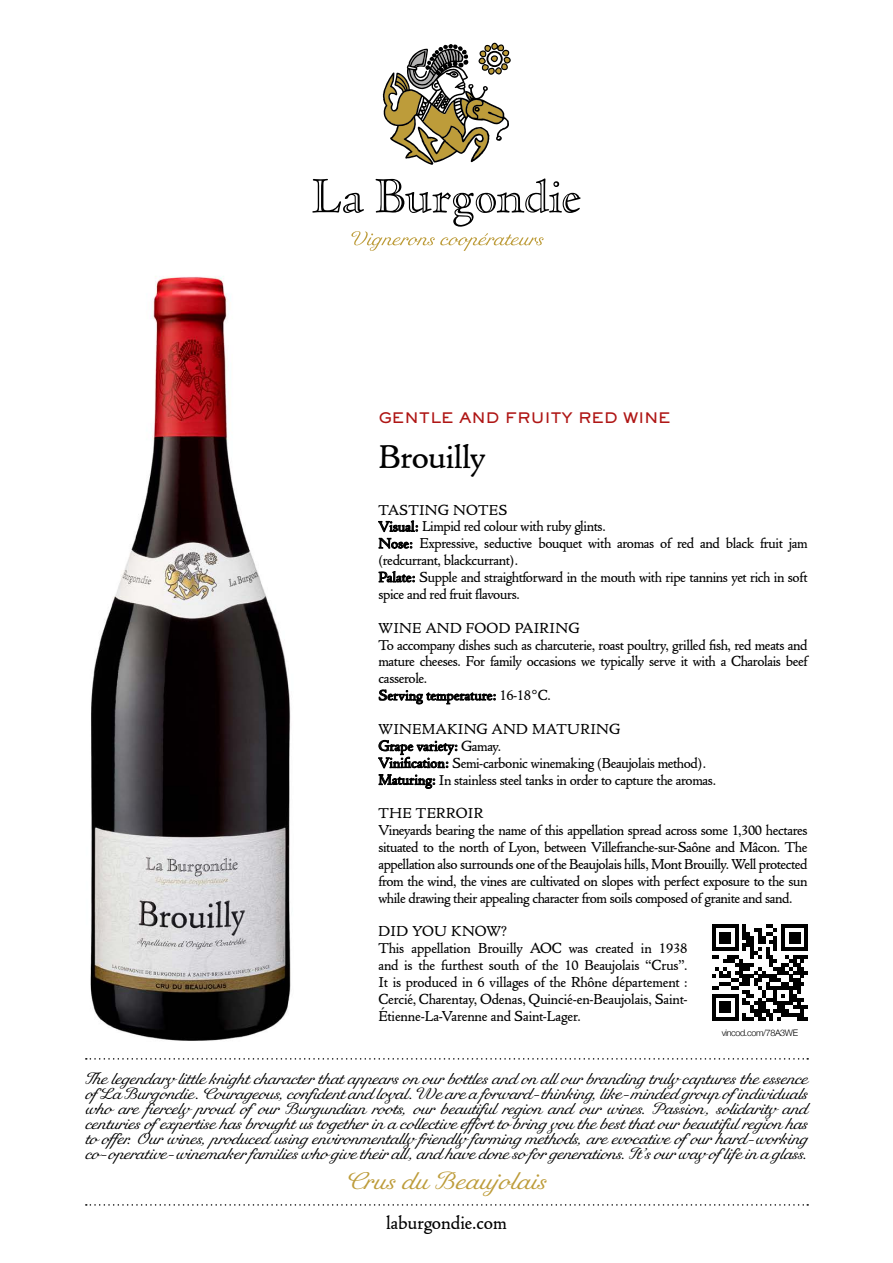
<style>
.page{position:relative;width:893px;height:1263px;background:#fff}
.page>*{position:absolute;margin:0;border:0;box-sizing:border-box;transform-origin:0 0}
.t1{font:34.2px "Cloister URW";letter-spacing:-.01em;color:#000;scale:1.05 1}
.t2{font:24px "Rusulica Script";color:#bd9c3a}
.t3{font:19.5px "Cloister URW";color:#000}
.t4{font:15.75px/15px "Rusulica Script";letter-spacing:-.025em;color:#000;text-align:justify}
.t5{font:15px/16.8px "Cloister URW";letter-spacing:-.025em;color:#000}
.t6{font:14.25px "AT Sackers Heavy Gothic";letter-spacing:-.01em;color:#af1615;scale:1.05 1}
.t7{font:300 9px "Helvetica Neue";letter-spacing:-.04em;color:#000}
</style>
<div class="page">
<img style="left:85px;top:276px;width:294px;height:784px">
<svg style="left:383px;top:43px;width:128px;height:122px"></svg>
<svg style="left:312px;top:178px;width:269px;height:73px"></svg>
<svg style="left:86px;top:1204px;width:722px;height:2px"></svg>
<svg style="left:86px;top:1058px;width:722px;height:1px"></svg>
<svg style="left:712px;top:924px;width:96px;height:96px"></svg>
<svg style="left:378px;top:521px;width:40px;height:28px"></svg>
<svg style="left:379px;top:571px;width:36px;height:12px"></svg>
<svg style="left:379px;top:690px;width:117px;height:15px"></svg>
<svg style="left:378px;top:740px;width:79px;height:56px"></svg>
<p class="t6" style="left:378px;top:408px;width:280px">GENTLE AND FRUITY RED WINE</p>
<h1 class="t1" style="left:378px;top:436px;width:104px">Brouilly</h1>
<p class="t5" style="left:378px;top:502px;width:431px">TASTING NOTES<br>Visual: Limpid red colour with ruby glints.<br>Nose: Expressive, seductive bouquet with aromas of red and black fruit jam (redcurrant, blackcurrant).<br>Palate: Supple and straightforward in the mouth with ripe tannins yet rich in soft spice and red fruit flavours.</p>
<p class="t5" style="left:378px;top:620px;width:431px">WINE AND FOOD PAIRING<br>To accompany dishes such as charcuterie, roast poultry, grilled fish, red meats and mature cheeses. For family occasions we typically serve it with a Charolais beef casserole.<br>Serving temperature: 16-18°C.</p>
<p class="t5" style="left:378px;top:721px;width:339px">WINEMAKING AND MATURING<br>Grape variety: Gamay.<br>Vinification: Semi-carbonic winemaking (Beaujolais method).<br>Maturing: In stainless steel tanks in order to capture the aromas.</p>
<p class="t5" style="left:378px;top:805px;width:431px">THE TERROIR<br>Vineyards bearing the name of this appellation spread across some 1,300 hectares situated to the north of Lyon, between Villefranche-sur-Saône and Mâcon. The appellation also surrounds one of the Beaujolais hills, Mont Brouilly. Well protected from the wind, the vines are cultivated on slopes with perfect exposure to the sun while drawing their appealing character from soils composed of granite and sand.</p>
<p class="t5" style="left:378px;top:924px;width:311px">DID YOU KNOW?<br>This appellation Brouilly AOC was created in 1938 and is the furthest south of the 10 Beaujolais “Crus”.<br>It is produced in 6 villages of the Rhône département :<br>Cercié, Charentay, Odenas, Quincié-en-Beaujolais, Saint-Étienne-La-Varenne and Saint-Lager.</p>
<p class="t7" style="left:722px;top:1025px;width:78px">vincod.com/78A3WE</p>
<p class="t4" style="left:85px;top:1072px;width:724px">The legendary little knight character that appears on our bottles and on all our branding truly captures the essence ofLa Burgondie. Courageous, confident and loyal. We are a forward-thinking, like-minded group ofindividuals who are fiercely proud ofour Burgundian roots, our beautiful region and our wines. Passion, solidarity and centuries ofexpertise has brought us together in a collective effort to bring you the best that our beautiful region has to offer. Our wines, produced using environmentally friendly farming methods, are evocative ofour hard-working co-operative-winemaker families who give their all, and have done so for generations. It’s our way oflife in a glass.</p>
<h2 class="t2" style="left:346px;top:1166px;width:202px">Crus du Beaujolais</h2>
<h3 class="t3" style="left:386px;top:1211px;width:122px">laburgondie.com</h3>
</div>
